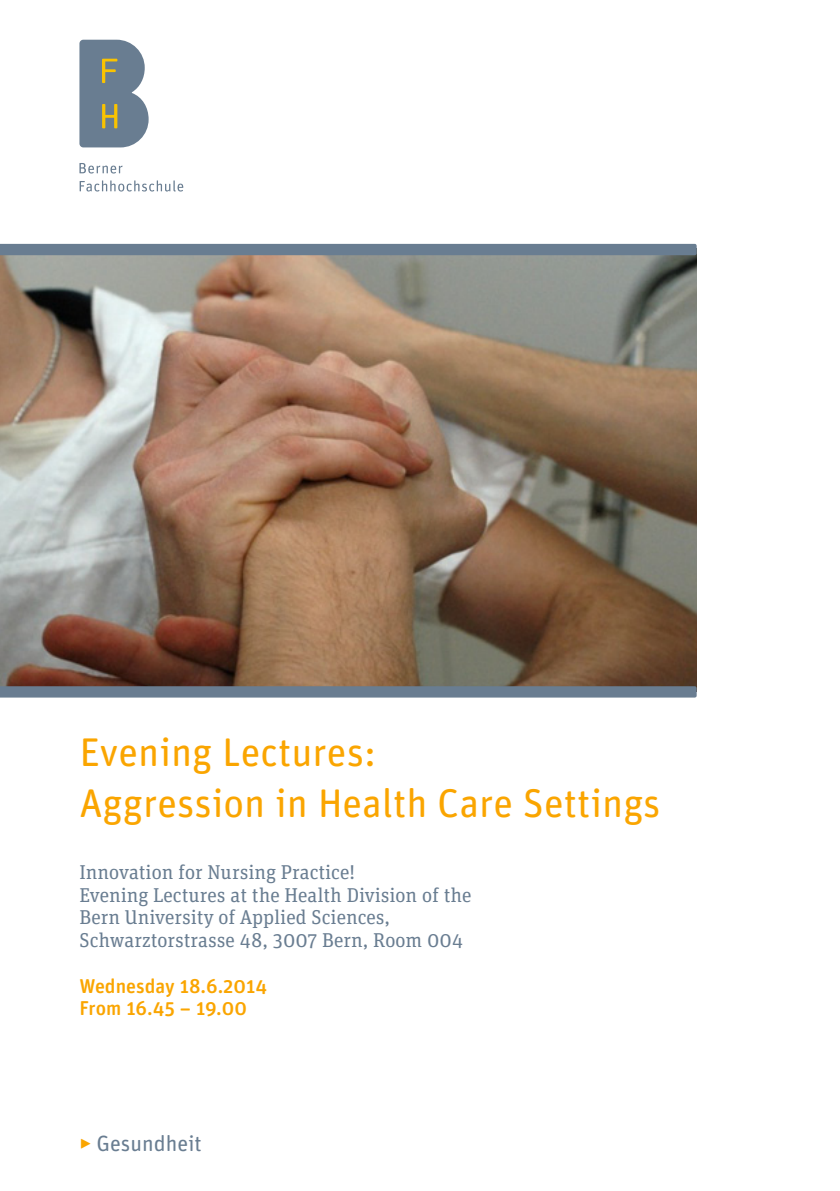
<style>
.page{position:relative;width:840px;height:1191px;background:#fff}
.page>*{position:absolute;margin:0;border:0;box-sizing:border-box;transform-origin:0 0}
.Haupttitel{font:40px/51px "Unit Rounded Pro";color:#faa500}
.Organisationseinheit{font:22px "Unit Rounded Pro";color:#697d91}
.Teaser{font:20px "Unit Slab Pro";color:#697d91}
.Teaser-2{font:500 20px "Unit Rounded Pro";color:#faa500}
.s1{font-weight:300;color:#faa500}
</style>
<div class="page">
<img style="left:0;top:255px;width:696px;height:431px">
<svg style="left:79px;top:40px;width:69px;height:107px"></svg>
<svg style="left:79px;top:163px;width:43px;height:10px"></svg>
<svg style="left:80px;top:180px;width:103px;height:11px"></svg>
<div style="left:0;top:244px;width:696px;height:11px;background:#697d91"></div>
<svg style="left:0;top:686px;width:696px;height:11px"></svg>
<p class="Haupttitel" style="left:79px;top:724px;width:582px">Evening Lectures:<br>Aggression in Health Care Settings</p>
<p class="Teaser" style="left:79px;top:858px;width:277px">Innovation for Nursing Practice!</p>
<p class="Teaser" style="left:79px;top:881px;width:393px">Evening Lectures at the Health Division of the</p>
<p class="Teaser" style="left:79px;top:904px;width:312px">Bern University of Applied Sciences,</p>
<p class="Teaser" style="left:79px;top:926px;width:385px">Schwarztorstrasse 48, 3007 Bern, Room 004</p>
<p class="Teaser-2" style="left:79px;top:971px;width:189px">Wednesday 18.6.2014</p>
<p class="Teaser-2" style="left:79px;top:994px;width:169px">From 16.45 – 19.00</p>
<p class="Organisationseinheit" style="left:79px;top:1128px;width:124px"><span class="s1">‣</span> Gesundheit</p>
</div>
